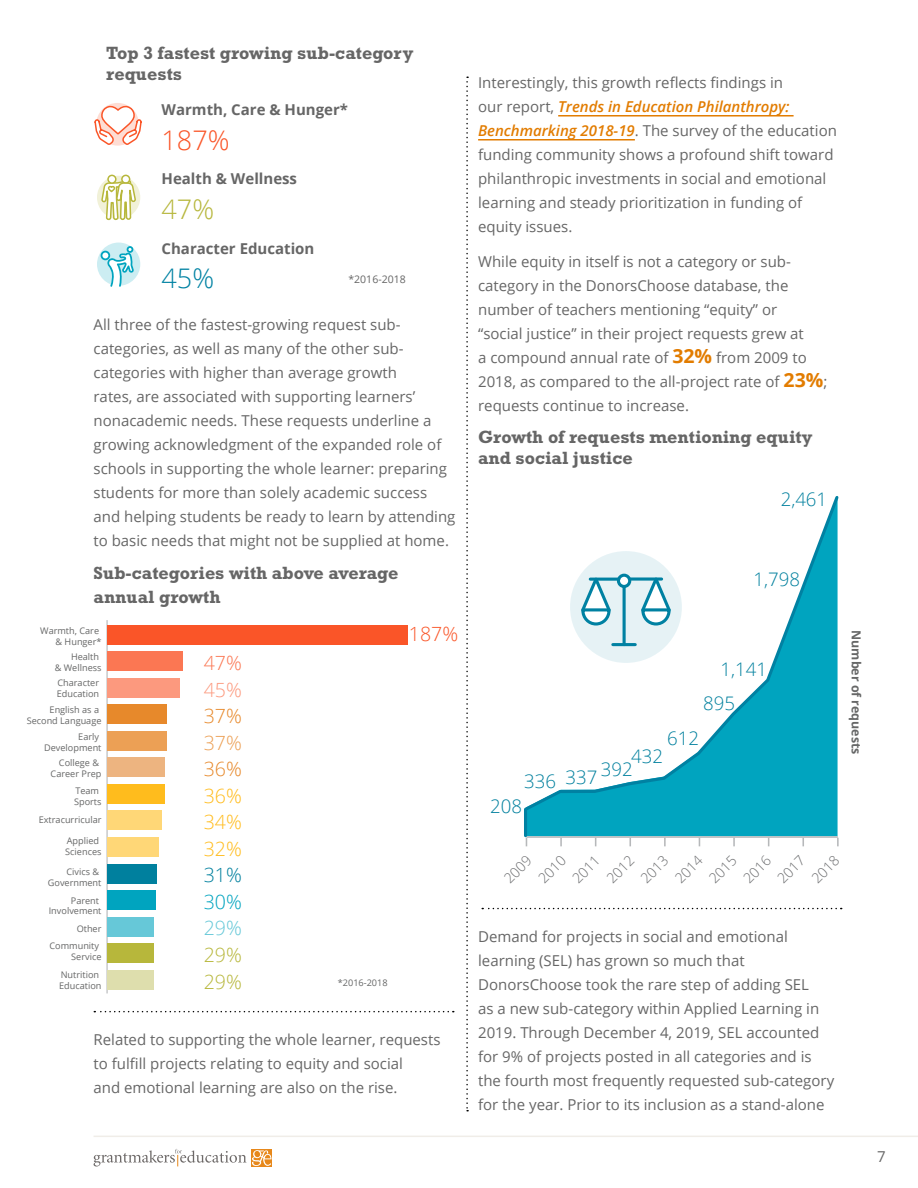
<style>
.page{position:relative;width:918px;height:1188px;background:#fff}
.page>*{position:absolute;margin:0;border:0;box-sizing:border-box;transform-origin:0 0}
.t1{font:300 27px "Open Sans";color:#fa5528}
.t2{font:300 27px "Open Sans";color:#b7b73d}
.t3{font:300 27px "Open Sans";color:#0082a3}
.t4{font:300 19.65px "Open Sans";color:#ffbc1d}
.t5{font:300 19.65px "Open Sans";color:#e7892b}
.t6{font:300 19.65px/26.5px "Open Sans";color:#b7b73b}
.t7{font:300 19.65px "Open Sans";color:#fa5528}
.t8{font:300 19.65px "Open Sans";color:#fb7753}
.t9{font:300 19.65px "Open Sans";color:#fc997e}
.t10{font:300 19.65px "Open Sans";color:#eca055}
.t11{font:300 19.65px "Open Sans";color:#00809e}
.t12{font:300 19.65px "Open Sans";color:#00a4bf}
.t13{font:300 19.65px "Open Sans";color:#66c8d8}
.t14{font:300 18.6px/34.3px "Open Sans";color:#00809e}
.t15{font:700 18px/21.6px "Rockwell Std";color:#666}
.t16{font:15px/24px "Open Sans";color:#666}
.t17{font:700 15px "Open Sans";color:#666}
.t18{font:300 13.95px "Open Sans";color:#6d6e70}
.t19{font:700 12.45px "Open Sans";color:#666767}
.t20{font:10.5px "Open Sans";color:#666}
.t21{font:9.15px/10.9px "Open Sans";color:#666767;text-align:right}
.s1{font-weight:600;font-style:italic;color:#e27c00}
.s2{font-weight:700;font-size:19.5px;color:#e27c00}
</style>
<div class="page">
<svg style="left:94px;top:1149px;width:152px;height:18px"></svg>
<div style="left:251px;top:1149px;width:21px;height:17px;background:#e7881b"></div>
<svg style="left:252px;top:1150px;width:19px;height:16px"></svg>
<hr style="left:94px;top:1136px;width:824px;height:1px;background:#f0ede8">
<hr style="left:558px;top:115px;width:236px;height:2px;background:#e27c00">
<hr style="left:478px;top:139px;width:157px;height:2px;background:#e27c00">
<svg style="left:560px;top:839px;width:2px;height:7px"></svg>
<svg style="left:629px;top:839px;width:2px;height:7px"></svg>
<svg style="left:664px;top:839px;width:2px;height:7px"></svg>
<svg style="left:733px;top:839px;width:2px;height:7px"></svg>
<svg style="left:802px;top:839px;width:2px;height:7px"></svg>
<svg style="left:837px;top:839px;width:2px;height:7px"></svg>
<svg style="left:524px;top:496px;width:315px;height:343px"></svg>
<hr style="left:623px;top:586px;width:3px;height:59px;background:#0081a2">
<hr style="left:613px;top:643px;width:22px;height:3px;background:#0081a2">
<div style="left:618px;top:575px;width:12px;height:11px;background:#fff;border-radius:50%"></div>
<div style="left:617px;top:574px;width:14px;height:14px;border:3px solid #0081a2;border-radius:50%"></div>
<svg style="left:579px;top:571px;width:34px;height:56px"></svg>
<svg style="left:639px;top:571px;width:34px;height:56px"></svg>
<hr style="left:590px;top:578px;width:29px;height:3px;background:#0081a2">
<svg style="left:629px;top:577px;width:33px;height:4px"></svg>
<hr style="left:106px;top:620px;width:2px;height:373px;background:#b6b8ba">
<div style="left:107px;top:625px;width:301px;height:19px;background:#fa5528"></div>
<div style="left:107px;top:652px;width:76px;height:19px;background:#fb7753"></div>
<div style="left:107px;top:678px;width:72px;height:19px;background:#fc997e"></div>
<div style="left:107px;top:705px;width:60px;height:19px;background:#e7892b"></div>
<div style="left:107px;top:731px;width:60px;height:19px;background:#eca055"></div>
<div style="left:107px;top:758px;width:58px;height:19px;background:#edb480"></div>
<div style="left:107px;top:784px;width:58px;height:19px;background:#ffbc1d"></div>
<div style="left:107px;top:811px;width:55px;height:19px;background:#ffd777"></div>
<div style="left:107px;top:837px;width:51px;height:20px;background:#ffd777"></div>
<div style="left:107px;top:864px;width:50px;height:19px;background:#00809e"></div>
<div style="left:107px;top:891px;width:48px;height:19px;background:#00a4bf"></div>
<div style="left:107px;top:917px;width:47px;height:19px;background:#66c8d8"></div>
<div style="left:107px;top:944px;width:47px;height:19px;background:#b7b73b"></div>
<div style="left:107px;top:970px;width:47px;height:19px;background:#dedead"></div>
<svg style="left:466px;top:77px;width:2px;height:1034px"></svg>
<svg style="left:94px;top:1011px;width:360px;height:1px"></svg>
<svg style="left:482px;top:908px;width:360px;height:1px"></svg>
<svg style="left:94px;top:103px;width:48px;height:184px"></svg>
<p class="t15" style="left:106px;top:42px;width:309px">Top 3 fastest growing sub-category requests</p>
<p class="t17" style="left:162px;top:99px;width:188px">Warmth, Care &amp; Hunger*</p>
<h1 class="t1" style="left:162px;top:121px;width:70px">187%</h1>
<p class="t17" style="left:162px;top:168px;width:137px">Health &amp; Wellness</p>
<h1 class="t2" style="left:162px;top:190px;width:54px">47%</h1>
<p class="t17" style="left:162px;top:238px;width:154px">Character Education</p>
<h1 class="t3" style="left:162px;top:259px;width:54px">45%</h1>
<p class="t20" style="left:349px;top:272px;width:59px">*2016-2018</p>
<p class="t16" style="left:94px;top:313px;width:363px">All three of the fastest-growing request sub&shy;categories, as well as many of the other sub&shy;categories with higher than average growth<br>rates, are associated with supporting learners’ nonacademic needs. These requests underline a growing acknowledgment of the expanded role of schools in supporting the whole learner: preparing students for more than solely academic success and helping students be ready to learn by attending to basic needs that might not be supplied at home.</p>
<p class="t15" style="left:94px;top:560px;width:306px;line-height:24px">Sub-categories with above average annual growth</p>
<p class="t21" style="left:40px;top:625px;width:63px">Warmth, Care &amp; Hunger*</p>
<p class="t21" style="left:55px;top:651px;width:48px">Health<br>&amp; Wellness</p>
<p class="t21" style="left:57px;top:677px;width:44px;text-align:left">Character<br>Education</p>
<p class="t21" style="left:27px;top:704px;width:76px">English as a<br>Second Language</p>
<p class="t21" style="left:44px;top:731px;width:59px">Early<br>Development</p>
<p class="t21" style="left:51px;top:757px;width:52px">College &amp;<br>Career Prep</p>
<p class="t21" style="left:74px;top:785px;width:29px;text-align:left">Team<br>Sports</p>
<p class="t21" style="left:39px;top:814px;width:64px">Extracurricular</p>
<p class="t21" style="left:65px;top:835px;width:38px;text-align:left">Applied<br>Sciences</p>
<p class="t21" style="left:48px;top:866px;width:55px">Civics &amp;<br>Government</p>
<p class="t21" style="left:49px;top:895px;width:54px">Parent<br>Involvement</p>
<p class="t21" style="left:49px;top:920px;width:54px;line-height:17.5px">Other<br>Community</p>
<p class="t21" style="left:61px;top:948px;width:42px;line-height:17.5px">Service<br>Nutrition</p>
<p class="t21" style="left:59px;top:980px;width:44px">Education</p>
<h2 class="t8" style="left:204px;top:649px;width:40px">47%</h2>
<h2 class="t9" style="left:204px;top:676px;width:40px">45%</h2>
<h2 class="t5" style="left:204px;top:702px;width:40px">37%</h2>
<h2 class="t10" style="left:204px;top:729px;width:40px">37%</h2>
<h2 class="t5" style="left:204px;top:755px;width:40px">36%</h2>
<h2 class="t4" style="left:204px;top:782px;width:40px">36%</h2>
<h2 class="t4" style="left:204px;top:835px;width:40px">32%</h2>
<h2 class="t4" style="left:204px;top:808px;width:40px">34%</h2>
<h2 class="t11" style="left:204px;top:861px;width:40px">31%</h2>
<h2 class="t12" style="left:204px;top:888px;width:40px">30%</h2>
<h2 class="t13" style="left:204px;top:914px;width:40px">29%</h2>
<h2 class="t6" style="left:204px;top:941px;width:40px">29%<br>29%</h2>
<h2 class="t7" style="left:409px;top:620px;width:51px">187%</h2>
<p class="t21" style="left:338px;top:977px;width:51px">*2016-2018</p>
<p class="t16" style="left:94px;top:1027px;width:349px">Related to supporting the whole learner, requests to fulfill projects relating to equity and social<br>and emotional learning are also on the rise.</p>
<p class="t16" style="left:478px;top:70px;width:360px">Interestingly, this growth reflects findings in<br>our report, <span class="s1">Trends in Education Philanthropy:<br>Benchmarking 2018-19</span>. The survey of the education funding community shows a profound shift toward philanthropic investments in social and emotional learning and steady prioritization in funding of equity issues.</p>
<p class="t16" style="left:478px;top:249px;width:351px">While equity in itself is not a category or sub&shy;category in the DonorsChoose database, the number of teachers mentioning “equity” or<br>“social justice” in their project requests grew at<br>a compound annual rate of <span class="s2">32%</span> from 2009 to 2018, as compared to the all-project rate of <span class="s2">23%</span>; requests continue to increase.</p>
<p class="t15" style="left:478px;top:426px;width:336px">Growth of requests mentioning equity and social justice</p>
<p class="t14" style="left:781px;top:481px;width:48px">2,461</p>
<p class="t14" style="left:753px;top:562px;width:48px">1,798</p>
<p class="t14" style="left:703px;top:651px;width:65px;text-indent:17px">1,141<br>895</p>
<p class="t14" style="left:667px;top:720px;width:33px">612</p>
<p class="t14" style="left:631px;top:739px;width:33px">432</p>
<p class="t14" style="left:601px;top:752px;width:33px">392</p>
<p class="t14" style="left:524px;top:762px;width:75px">336 337</p>
<p class="t14" style="left:490px;top:789px;width:33px">208</p>
<p class="t19" style="left:865px;top:630px;width:126px;rotate:90deg">Number of requests</p>
<p class="t18" style="left:534px;top:874px;width:33px;rotate:-45deg">2010</p>
<p class="t18" style="left:568px;top:874px;width:33px;rotate:-45deg">2011</p>
<p class="t18" style="left:602px;top:874px;width:33px;rotate:-45deg">2012</p>
<p class="t18" style="left:636px;top:874px;width:33px;rotate:-45deg">2013</p>
<p class="t18" style="left:671px;top:874px;width:33px;rotate:-45deg">2014</p>
<p class="t18" style="left:705px;top:874px;width:33px;rotate:-45deg">2015</p>
<p class="t18" style="left:739px;top:874px;width:33px;rotate:-45deg">2016</p>
<p class="t18" style="left:773px;top:874px;width:33px;rotate:-45deg">2017</p>
<p class="t18" style="left:807px;top:874px;width:33px;rotate:-45deg">2018</p>
<p class="t18" style="left:500px;top:874px;width:33px;rotate:-45deg">2009</p>
<p class="t16" style="left:478px;top:924px;width:358px">Demand for projects in social and emotional learning (SEL) has grown so much that DonorsChoose took the rare step of adding SEL<br>as a new sub-category within Applied Learning in 2019. Through December 4, 2019, SEL accounted for 9% of projects posted in all categories and is the fourth most frequently requested sub-category for the year. Prior to its inclusion as a stand-alone</p>
<p class="t16" style="left:877px;top:1145px;width:10px">7</p>
</div>
